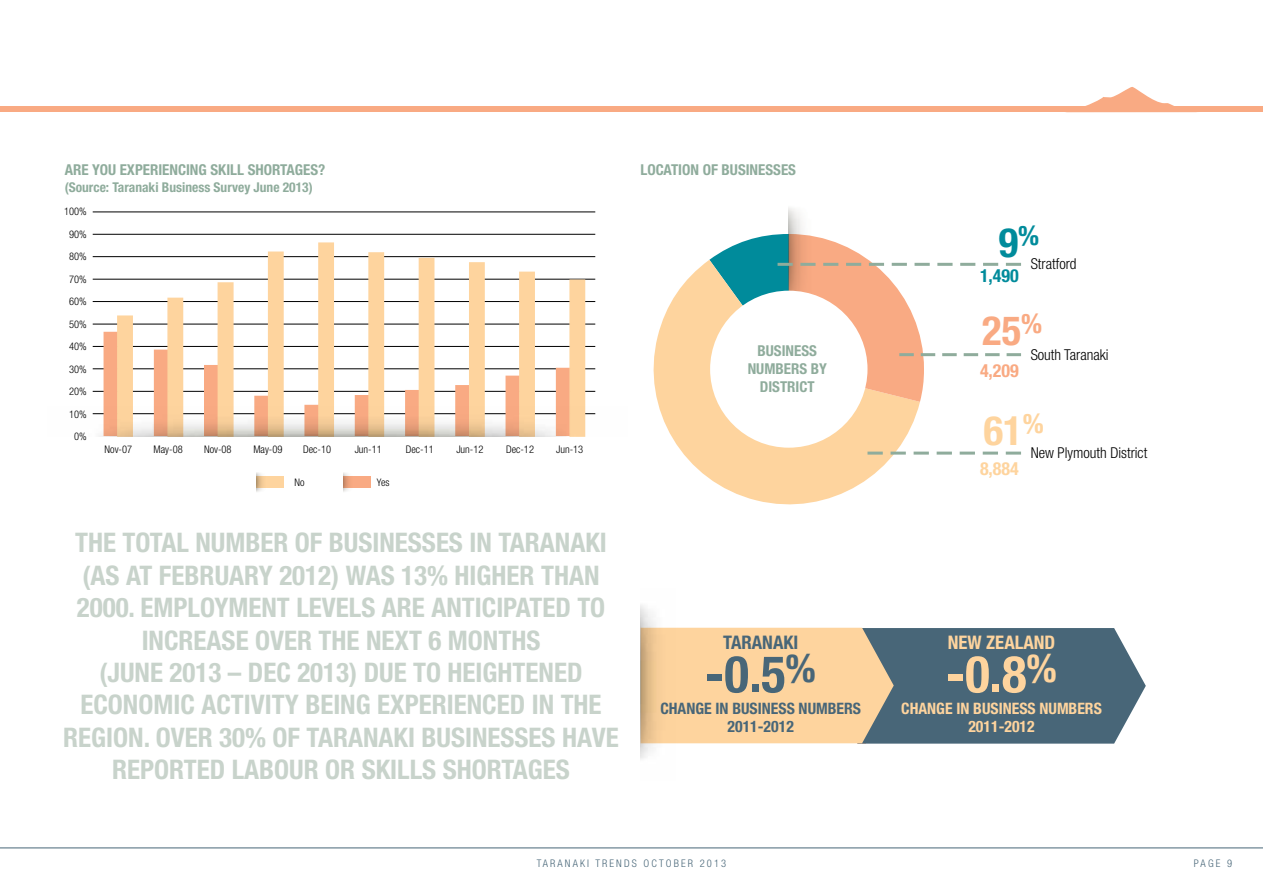
<style>
.page{position:relative;width:1263px;height:893px;background:#fff}
.page>*{position:absolute;margin:0;border:0;box-sizing:border-box;transform-origin:0 0}
.t1{font:700 condensed 51px "Helvetica Neue LT Pro";color:#486678}
.t2{font:700 condensed 51px "Helvetica Neue LT Pro";color:#fed49e}
.t3{font:700 condensed 40.5px "Helvetica Neue LT Pro";color:#f9aa83}
.t4{font:700 condensed 40.5px "Helvetica Neue LT Pro";color:#fed49e}
.t5{font:700 condensed 40.5px "Helvetica Neue LT Pro";color:#008b9b}
.t6{font:700 condensed 27px/32.4px "Helvetica Neue LT Pro";color:#c8d3cb;text-align:center}
.t7{font:700 condensed 18.75px "Helvetica Neue LT Pro";color:#fed49e}
.t8{font:700 condensed 18.75px "Helvetica Neue LT Pro";color:#486678}
.t9{font:700 condensed 18px "Helvetica Neue LT Pro";color:#008b9b}
.t10{font:700 condensed 18px "Helvetica Neue LT Pro";color:#f9aa83}
.t11{font:700 condensed 18px "Helvetica Neue LT Pro";color:#fed49e}
.t12{font:700 condensed 15.75px/18.9px "Helvetica Neue LT Pro";color:#fed49e;text-align:center}
.t13{font:700 condensed 15.75px/18.9px "Helvetica Neue LT Pro";color:#486678;text-align:center}
.t14{font:700 condensed 15px/18px "Helvetica Neue LT Pro";color:#8fac9c;text-align:center}
.t15{font:300 condensed 15px "Helvetica Neue LT Pro";color:#000}
.t16{font:700 condensed 13.5px "Helvetica Neue LT Pro";color:#8fac9c}
.t17{font:300 condensed 10.5px/22.5px "Helvetica Neue LT Pro";color:#000;text-align:right}
.t18{font:300 condensed 10.5px "Helvetica Neue LT Pro";letter-spacing:.2em;color:#486678}
</style>
<div class="page">
<hr style="left:0;top:847px;width:1263px;height:1px;background:#486678">
<div style="left:0;top:106px;width:1263px;height:6px;background:#f9aa83"></div>
<svg style="left:1085px;top:87px;width:89px;height:19px"></svg>
<hr style="left:93px;top:212px;width:502px;height:1px;background:#000">
<hr style="left:93px;top:234px;width:502px;height:1px;background:#000">
<hr style="left:93px;top:256px;width:502px;height:1px;background:#000">
<hr style="left:93px;top:279px;width:502px;height:1px;background:#000">
<hr style="left:93px;top:301px;width:502px;height:1px;background:#000">
<hr style="left:93px;top:324px;width:502px;height:1px;background:#000">
<hr style="left:93px;top:346px;width:502px;height:1px;background:#000">
<hr style="left:93px;top:369px;width:502px;height:1px;background:#000">
<hr style="left:93px;top:391px;width:502px;height:1px;background:#000">
<svg style="left:116px;top:242px;width:470px;height:195px"></svg>
<svg style="left:103px;top:405px;width:483px;height:2px"></svg>
<img style="left:92px;top:407px;width:504px;height:29px">
<div style="left:256px;top:476px;width:28px;height:12px;background:#fed49e"></div>
<div style="left:343px;top:476px;width:27px;height:12px;background:#f9aa83"></div>
<img style="left:256px;top:472px;width:7px;height:20px">
<img style="left:343px;top:472px;width:6px;height:20px">
<svg style="left:653px;top:260px;width:267px;height:245px;fill:#fed49e"></svg>
<svg style="left:867px;top:452px;width:154px;height:3px"></svg>
<svg style="left:709px;top:207px;width:312px;height:195px"></svg>
<div style="left:710px;top:291px;width:157px;height:157px;background:#fff;border-radius:50%"></div>
<svg style="left:675px;top:627px;width:471px;height:117px;background:#9d9b8e"></svg>
<img style="left:640px;top:605px;width:35px;height:154px">
<p class="t14" style="left:65px;top:161px;width:262px">ARE YOU EXPERIENCING SKILL SHORTAGES?</p>
<p class="t16" style="left:65px;top:179px;width:249px">(Source: Taranaki Business Survey June 2013)</p>
<p class="t17" style="left:64px;top:200px;width:24px">100%<br>90%<br>80%<br>70%<br>60%<br>50%<br>40%<br>30%<br>20%<br>10%<br>0%</p>
<p class="t17" style="left:105px;top:437px;width:29px">Nov-07</p>
<p class="t17" style="left:154px;top:437px;width:31px">May-08</p>
<p class="t17" style="left:204px;top:437px;width:29px">Nov-08</p>
<p class="t17" style="left:253px;top:437px;width:31px">May-09</p>
<p class="t17" style="left:303px;top:437px;width:29px">Dec-10</p>
<p class="t17" style="left:355px;top:437px;width:29px">Jun-11</p>
<p class="t17" style="left:406px;top:437px;width:29px">Dec-11</p>
<p class="t17" style="left:456px;top:437px;width:29px">Jun-12</p>
<p class="t17" style="left:506px;top:437px;width:29px">Dec-12</p>
<p class="t17" style="left:556px;top:437px;width:29px">Jun-13</p>
<p class="t17" style="left:294px;top:471px;width:12px">No</p>
<p class="t17" style="left:377px;top:471px;width:14px">Yes</p>
<p class="t6" style="left:63px;top:526px;width:557px">THE TOTAL NUMBER OF BUSINESSES IN TARANAKI (AS AT FEBRUARY 2012) WAS 13% HIGH ER THAN 2000. EMPLOYMENT LEVELS ARE ANTICIPATED TO INCREASE OVER THE NEXT 6 MONTHS<br>(JUNE 2013 – DEC 2013) DUE TO HEIGHTENED ECONOMIC ACTIVITY BEING EXPERIENCED IN THE REGION. OVER 30% OF TARANAKI BUSINESSES HAVE REPORTED LABOUR OR SKILLS SHORTAGES</p>
<p class="t14" style="left:640px;top:161px;width:157px">LOCATION OF BUSINESSES</p>
<p class="t14" style="left:748px;top:341px;width:81px">BUSINESS<br>NUMBERS BY<br>DISTRICT</p>
<h2 class="t5" style="left:999px;top:218px;width:42px">9<sup>%</sup></h2>
<p class="t9" style="left:980px;top:265px;width:40px">1,490</p>
<p class="t15" style="left:1031px;top:255px;width:47px">Stratford</p>
<h2 class="t3" style="left:982px;top:306px;width:61px">25<sup>%</sup></h2>
<p class="t10" style="left:980px;top:359px;width:40px">4,209</p>
<p class="t15" style="left:1031px;top:346px;width:79px">South Taranaki</p>
<h2 class="t4" style="left:984px;top:406px;width:61px">61<sup>%</sup></h2>
<p class="t11" style="left:980px;top:458px;width:40px">8,884</p>
<p class="t15" style="left:1031px;top:445px;width:118px">New Plymouth District</p>
<p class="t8" style="left:723px;top:631px;width:77px">TARANAKI</p>
<p class="t7" style="left:948px;top:631px;width:109px">NEW ZEALAND</p>
<h1 class="t1" style="left:705px;top:643px;width:112px">-0.5<sup>%</sup></h1>
<h1 class="t2" style="left:946px;top:643px;width:112px">-0.8<sup>%</sup></h1>
<p class="t12" style="left:901px;top:698px;width:202px">CHANGE IN BUSINESS NUMBERS<br>2011-2012</p>
<p class="t13" style="left:660px;top:698px;width:202px">CHANGE IN BUSINESS NUMBERS<br>2011-2012</p>
<p class="t18" style="left:537px;top:857px;width:191px">TARANAKI TRENDS OCTOBER 2013</p>
<p class="t18" style="left:1194px;top:857px;width:40px">PAGE 9</p>
</div>
